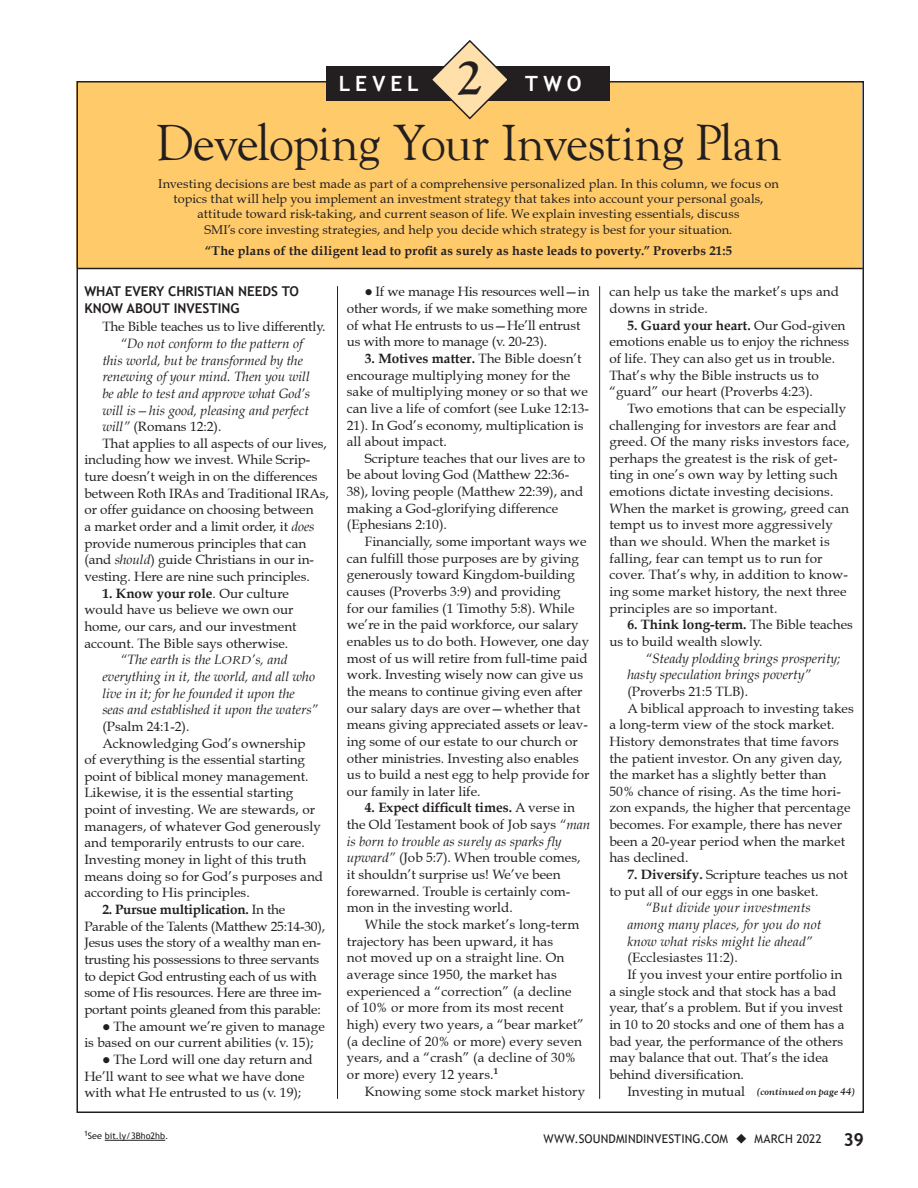
<style>
.page{position:relative;width:918px;height:1188px;background:#fff}
.page>*{position:absolute;margin:0;border:0;box-sizing:border-box;transform-origin:0 0}
.t1{font:45px "Goudy Old Style";letter-spacing:-.025em;color:#231f20}
.t2{font:700 21px "Trebuchet MS";letter-spacing:.235em;color:#fff}
._501_NORM__9___11_1{font:13.5px/16.6px "Book Antiqua";color:#231f20}
._501_NORM__9___11_1-2{font:italic 13.5px/16.6px "Book Antiqua";color:#231f20}
._510_HEADINGS{font:700 13.5px/16.6px "Trebuchet MS";color:#231f20}
.t3{font:12.75px/15.3px "Book Antiqua";letter-spacing:.01em;color:#231f20;text-align:center}
.t4{font:700 12.75px "Book Antiqua";letter-spacing:.02em;color:#231f20}
.t5{font:12px "Trebuchet MS";letter-spacing:.01em;color:#231f20}
.t6{font:9px "Trebuchet MS";color:#231f20}
.t7{font:italic 700 9px "Goudy";letter-spacing:-.015em;color:#231f20}
.s1{font-family:"Goudy";font-size:45px;color:#231f20}
.s2{font-style:normal}
.s3{font-style:italic}
.s4{font-weight:700}
.s5{font-size:11.55px}
.s6{font-weight:700;font-size:18px}
</style>
<div class="page">
<div style="left:76px;top:82px;width:786px;height:186px;background:#ffca6a"></div>
<div style="left:326px;top:66px;width:284px;height:34px;background:#231f20"></div>
<hr style="left:77px;top:268px;width:786px;height:1px;background:#231f20">
<svg style="left:429px;top:40px;width:82px;height:80px"></svg>
<hr style="left:105px;top:1140px;width:60px;height:1px;background:#231f20">
<hr style="left:337px;top:286px;width:1px;height:813px;background:#231f20">
<hr style="left:599px;top:286px;width:1px;height:813px;background:#231f20">
<h2 class="t2" style="left:339px;top:71px;width:244px">LEVEL <span class="s1">2</span> TWO</h2>
<h1 class="t1" style="left:156px;top:115px;width:628px">Developing Your Investing Plan</h1>
<p class="t3" style="left:158px;top:176px;width:622px">Investing decisions are best made as part of a comprehensive personalized plan. In this column, we focus on topics that will help you implement an investment strategy that takes into account your personal goals, attitude toward risk-taking, and current season of life. We explain investing essentials, discuss<br>SMI’s core investing strategies, and help you decide which strategy is best for your situation.</p>
<p class="t4" style="left:205px;top:242px;width:529px">“The plans of the diligent lead to profit as surely as haste leads to poverty.” Proverbs 21:5</p>
<p class="_510_HEADINGS" style="left:84px;top:283px;width:216px">WHAT EVERY CHRISTIAN NEEDS TO<br>KNOW ABOUT INVESTING</p>
<p class="_501_NORM__9___11_1" style="left:102px;top:318px;width:225px">The Bible teaches us to live differently.</p>
<p class="_501_NORM__9___11_1-2" style="left:102px;top:335px;width:209px;text-indent:18px">“Do not conform to the pattern of this world, but be transformed by the renewing of your mind. Then you will be able to test and approve what God’s will is—his good, pleasing and perfect will” <span class="s2">(Romans 12:2).</span></p>
<p class="_501_NORM__9___11_1" style="left:84px;top:435px;width:246px;text-indent:18px">That applies to all aspects of our lives, including how we invest. While Scrip&shy;ture doesn’t weigh in on the differences between Roth IRAs and Traditional IRAs, or offer guidance on choosing between<br>a market order and a limit order, it <span class="s3">does </span>provide numerous principles that can (and <span class="s3">should</span>) guide Christians in our in&shy;vesting. Here are nine such principles.</p>
<p class="_501_NORM__9___11_1" style="left:84px;top:585px;width:214px;text-indent:18px"><span class="s4">1. Know your role</span>. Our culture would have us believe we own our home, our cars, and our investment account. The Bible says otherwise.</p>
<p class="_501_NORM__9___11_1-2" style="left:102px;top:651px;width:217px;text-indent:18px">“The earth is the L<span class="s5">ORD</span>’s, and everything in it, the world, and all who live in it; for he founded it upon the seas and established it upon the waters” <span class="s2">(Psalm 24:1-2).</span></p>
<p class="_501_NORM__9___11_1" style="left:84px;top:735px;width:240px;text-indent:18px">Acknowledging God’s ownership<br>of everything is the essential starting point of biblical money management.<br>Likewise, it is the essential starting point of investing. We are stewards, or managers, of whatever God generously and temporarily entrusts to our care.<br>Investing money in light of this truth means doing so for God’s purposes and according to His principles.</p>
<p class="_501_NORM__9___11_1" style="left:84px;top:901px;width:242px;text-indent:18px"><span class="s4">2. Pursue multiplication.</span> In the Parable of the Talents (Matthew 25:14-30), Jesus uses the story of a wealthy man en&shy;trusting his possessions to three servants to depict God entrusting each of us with some of His resources. Here are three im&shy;portant points gleaned from this parable:</p>
<p class="_501_NORM__9___11_1" style="left:84px;top:1018px;width:242px;text-indent:18px">● The amount we’re given to manage is based on our current abilities (v. 15);</p>
<p class="_501_NORM__9___11_1" style="left:84px;top:1051px;width:230px;text-indent:18px">● The Lord will one day return and<br>He’ll want to see what we have done with what He entrusted to us (v. 19);</p>
<p class="t6" style="left:84px;top:1131px;width:86px"><sup>1</sup>See bit.ly/3Bho2hb.</p>
<p class="_501_NORM__9___11_1" style="left:347px;top:283px;width:244px;text-indent:18px">● If we manage His resources well—in other words, if we make something more of what He entrusts to us—He’ll entrust us with more to manage (v. 20-23).</p>
<p class="_501_NORM__9___11_1" style="left:347px;top:350px;width:244px;text-indent:18px"><span class="s4">3. Motives matter.</span> The Bible doesn’t encourage multiplying money for the sake of multiplying money or so that we can live a life of comfort (see Luke 12:13- 21). In God’s economy, multiplication is all about impact.</p>
<p class="_501_NORM__9___11_1" style="left:347px;top:450px;width:240px;text-indent:18px">Scripture teaches that our lives are to be about loving God (Matthew 22:36- 38), loving people (Matthew 22:39), and making a God-glorifying difference (Ephesians 2:10).</p>
<p class="_501_NORM__9___11_1" style="left:347px;top:533px;width:244px;text-indent:18px">Financially, some important ways we can fulfill those purposes are by giving generously toward Kingdom-building causes (Proverbs 3:9) and providing<br>for our families (1 Timothy 5:8). While we’re in the paid workforce, our salary enables us to do both. However, one day most of us will retire from full-time paid work. Investing wisely now can give us the means to continue giving even after our salary days are over—whether that means giving appreciated assets or leav&shy;ing some of our estate to our church or other ministries. Investing also enables us to build a nest egg to help provide for our family in later life.</p>
<p class="_501_NORM__9___11_1" style="left:347px;top:800px;width:245px;text-indent:18px"><span class="s4">4. Expect difficult times.</span> A verse in the Old Testament book of Job says <span class="s3">“man is born to trouble as surely as sparks fly upward”</span> (Job 5:7). When trouble comes, it shouldn’t surprise us! We’ve been forewarned. Trouble is certainly com&shy;mon in the investing world.</p>
<p class="_501_NORM__9___11_1" style="left:347px;top:916px;width:239px;text-indent:18px">While the stock market’s long-term trajectory has been upward, it has<br>not moved up on a straight line. On average since 1950, the market has experienced a “correction” (a decline of 10% or more from its most recent high) every two years, a “bear market” (a decline of 20% or more) every seven years, and a “crash” (a decline of 30% or more) every 12 years.<sup>1</sup></p>
<p class="_501_NORM__9___11_1" style="left:365px;top:1083px;width:222px">Knowing some stock market history</p>
<p class="_501_NORM__9___11_1" style="left:609px;top:283px;width:231px">can help us take the market’s ups and downs in stride.</p>
<p class="_501_NORM__9___11_1" style="left:609px;top:317px;width:241px;text-indent:18px"><span class="s4">5. Guard your heart.</span> Our God-given emotions enable us to enjoy the richness of life. They can also get us in trouble.<br>That’s why the Bible instructs us to “guard” our heart (Proverbs 4:23).</p>
<p class="_501_NORM__9___11_1" style="left:609px;top:400px;width:242px;text-indent:18px">Two emotions that can be especially challenging for investors are fear and greed. Of the many risks investors face, perhaps the greatest is the risk of get&shy;ting in one’s own way by letting such emotions dictate investing decisions.<br>When the market is growing, greed can tempt us to invest more aggressively than we should. When the market is falling, fear can tempt us to run for cover. That’s why, in addition to know&shy;ing some market history, the next three principles are so important.</p>
<p class="_501_NORM__9___11_1" style="left:609px;top:616px;width:245px;text-indent:18px"><span class="s4">6. Think long-term.</span> The Bible teaches us to build wealth slowly.</p>
<p class="_501_NORM__9___11_1-2" style="left:627px;top:649px;width:215px;text-indent:18px">“Steady plodding brings prosperity; hasty speculation brings poverty” <span class="s2">(Proverbs 21:5 TLB).</span></p>
<p class="_501_NORM__9___11_1" style="left:609px;top:700px;width:246px;text-indent:18px">A biblical approach to investing takes a long-term view of the stock market.<br>History demonstrates that time favors the patient investor. On any given day, the market has a slightly better than 50% chance of rising. As the time hori&shy;zon expands, the higher that percentage becomes. For example, there has never been a 20-year period when the market has declined.</p>
<p class="_501_NORM__9___11_1" style="left:609px;top:866px;width:240px;text-indent:18px"><span class="s4">7. Diversify.</span> Scripture teaches us not to put all of our eggs in one basket.</p>
<p class="_501_NORM__9___11_1-2" style="left:627px;top:899px;width:195px;text-indent:18px">“But divide your investments among many places, for you do not know what risks might lie ahead” <span class="s2">(Ecclesiastes 11:2).</span></p>
<p class="_501_NORM__9___11_1" style="left:609px;top:966px;width:237px;text-indent:18px">If you invest your entire portfolio in a single stock and that stock has a bad year, that’s a problem. But if you invest in 10 to 20 stocks and one of them has a bad year, the performance of the others may balance that out. That’s the idea behind diversification.</p>
<p class="_501_NORM__9___11_1" style="left:627px;top:1083px;width:119px">Investing in mutual</p>
<p class="t7" style="left:757px;top:1085px;width:99px">(continued on page 44)</p>
<p class="t5" style="left:543px;top:1131px;width:322px">WWW.SOUNDMINDINVESTING.COM ◆ MARCH 2022 <span class="s6">39</span></p>
</div>
